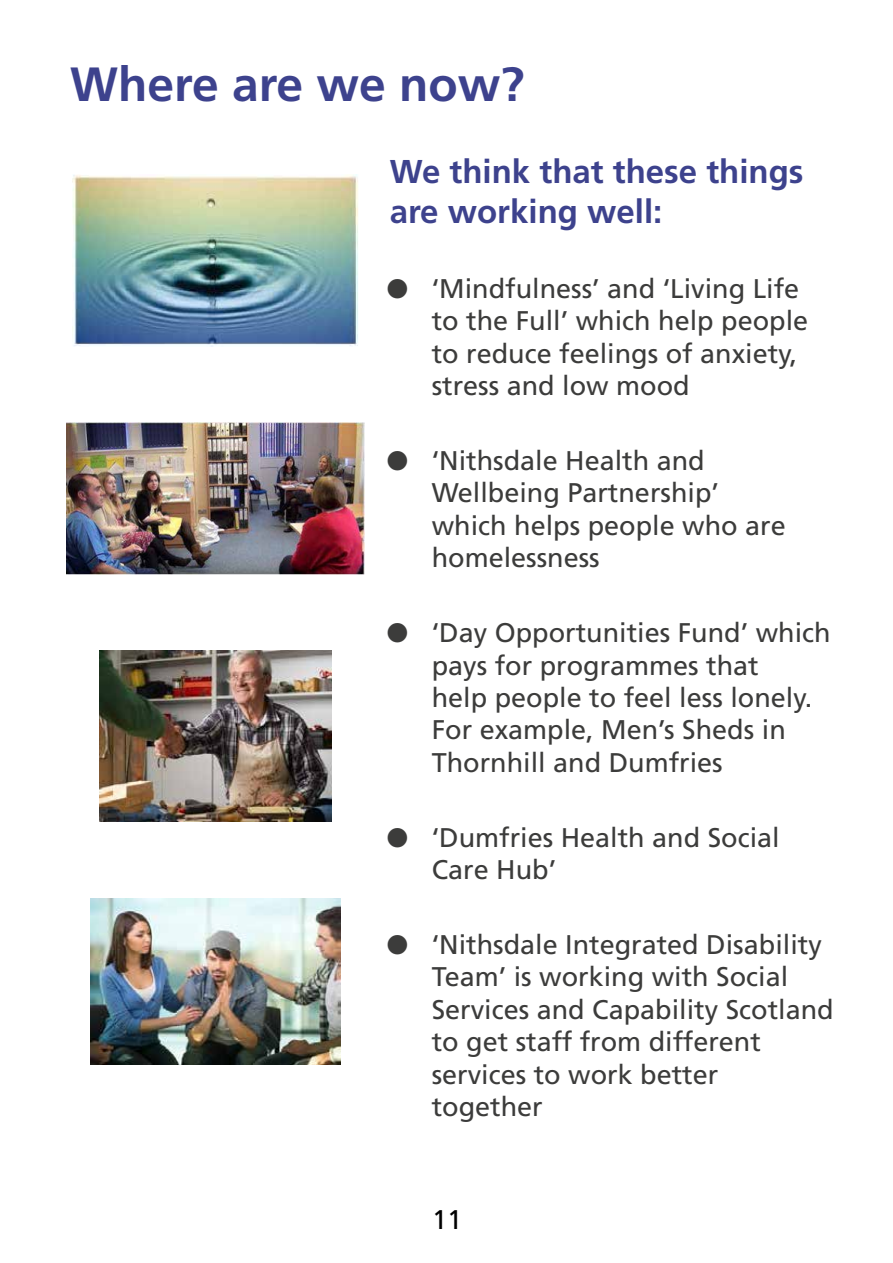
<style>
.page{position:relative;width:893px;height:1263px;background:#fff}
.page>*{position:absolute;margin:0;border:0;box-sizing:border-box;transform-origin:0 0}
.t1{font:700 48px "Frutiger";color:#3d428d}
.t2{font:700 33px/39.6px "Frutiger";color:#3d428d}
.t3{font:27px/32.4px "Frutiger";color:#3c3c3b}
.t4{font:27px "Frutiger";color:#000}
</style>
<div class="page">
<img style="left:72px;top:174px;width:286px;height:172px">
<img style="left:99px;top:651px;width:233px;height:171px">
<img style="left:91px;top:898px;width:249px;height:167px">
<img style="left:67px;top:423px;width:297px;height:151px">
<h1 class="t1" style="left:70px;top:56px;width:456px">Where are we now?</h1>
<p class="t2" style="left:390px;top:152px;width:415px">We think that these things are working well:</p>
<p class="t3" style="left:432px;top:272px;width:378px;text-indent:-45px">● ‘Mindfulness’ and ‘Living Life to the Full’ which help people to reduce feelings of anxiety, stress and low mood</p>
<p class="t3" style="left:432px;top:444px;width:356px;text-indent:-45px">● ‘Nithsdale Health and<br>Wellbeing Partnership’ which helps people who are homelessness</p>
<p class="t3" style="left:432px;top:616px;width:401px;text-indent:-45px">● ‘Day Opportunities Fund’ which pays for programmes that<br>help people to feel less lonely.<br>For example, Men’s Sheds in<br>Thornhill and Dumfries</p>
<p class="t3" style="left:432px;top:821px;width:350px;text-indent:-45px">● ‘Dumfries Health and Social<br>Care Hub’</p>
<p class="t3" style="left:432px;top:928px;width:404px;text-indent:-45px">● ‘Nithsdale Integrated Disability<br>Team’ is working with Social<br>Services and Capability Scotland to get staff from different services to work better together</p>
<p class="t4" style="left:432px;top:1203px;width:32px">11</p>
</div>
